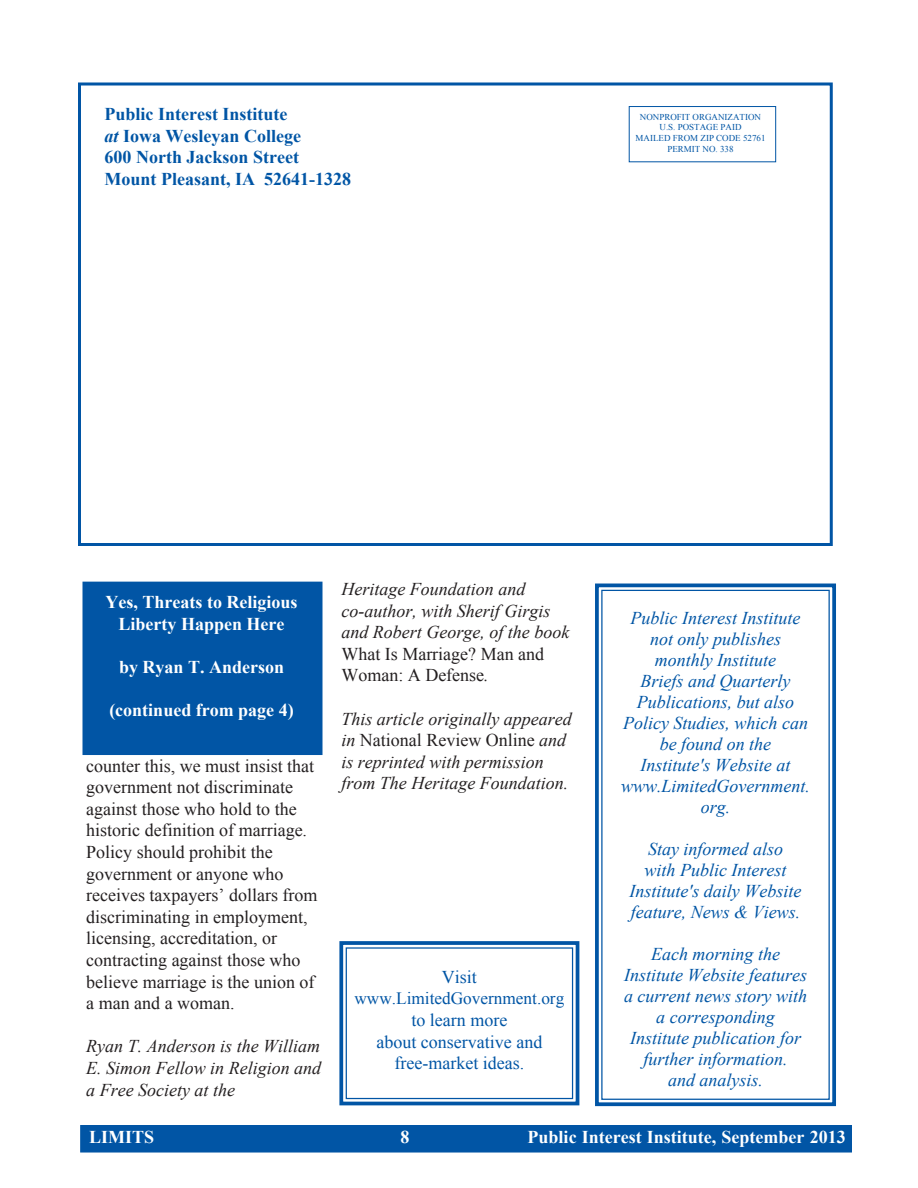
<style>
.page{position:relative;width:918px;height:1188px;background:#fff}
.page>*{position:absolute;margin:0;border:0;box-sizing:border-box;transform-origin:0 0}
.t1{font:italic 18px "Times New Roman";color:#0155a5}
.Default{font:18px/21.6px "Times New Roman";color:#231f20}
.Default-2{font:italic 18px/21.6px "Times New Roman";color:#231f20}
.t2{font:700 18px "Times New Roman";color:#fff}
.t3{font:700 18px "Times New Roman";color:#0155a5}
.t4{font:18px "Times New Roman";color:#0155a5}
.t5{font:17.25px "Times New Roman";color:#0155a5}
.t6{font:9px "Times New Roman";color:#0155a5}
.s1{font-style:italic}
.s2{font-style:normal}
</style>
<div class="page">
<div style="left:81px;top:1126px;width:770px;height:26px;background:#0155a5"></div>
<div style="left:80px;top:1125px;width:772px;height:28px;border:2px solid #0155a5"></div>
<svg style="left:595px;top:583px;width:241px;height:524px"></svg>
<div style="left:601px;top:590px;width:229px;height:510px;border:1px solid #0155a5"></div>
<div style="left:78px;top:82px;width:755px;height:464px;border:3px solid #0155a5"></div>
<div style="left:629px;top:106px;width:147px;height:56px;border:1px solid #0155a5"></div>
<div style="left:86px;top:585px;width:234px;height:167px;background:#0155a5"></div>
<div style="left:82px;top:582px;width:240px;height:173px;border:6px solid #0155a5"></div>
<svg style="left:339px;top:941px;width:241px;height:165px"></svg>
<div style="left:346px;top:947px;width:227px;height:152px;border:1px solid #0155a5"></div>
<p class="t3" style="left:105px;top:102px;width:184px">Public Interest Institute</p>
<p class="t3" style="left:105px;top:123px;width:198px"><span class="s1">at</span> Iowa Wesleyan College</p>
<p class="t3" style="left:105px;top:145px;width:196px">600 North Jackson Street</p>
<p class="t3" style="left:105px;top:167px;width:248px">Mount Pleasant, IA 52641-1328</p>
<p class="t6" style="left:640px;top:111px;width:123px">NONPROFIT ORGANIZATION</p>
<p class="t6" style="left:660px;top:121px;width:83px">U.S. POSTAGE PAID</p>
<p class="t6" style="left:636px;top:132px;width:131px">MAILED FROM ZIP CODE 52761</p>
<p class="t6" style="left:667px;top:143px;width:68px">PERMIT NO. 338</p>
<p class="t2" style="left:106px;top:590px;width:193px">Yes, Threats to Religious</p>
<p class="t2" style="left:119px;top:611px;width:167px">Liberty Happen Here</p>
<p class="t2" style="left:119px;top:655px;width:167px">by Ryan T. Anderson</p>
<p class="t2" style="left:109px;top:698px;width:186px">(continued from page 4)</p>
<p class="Default" style="left:86px;top:754px;width:233px">counter this, we must insist that government not discriminate against those who hold to the historic definition of marriage.<br>Policy should prohibit the government or anyone who receives taxpayers’ dollars from discriminating in employment, licensing, accreditation, or contracting against those who believe marriage is the union of a man and a woman.</p>
<p class="Default-2" style="left:86px;top:1035px;width:237px;text-align:justify">Ryan T. Anderson is the William E. Simon Fellow in Religion and a Free Society at the</p>
<p class="Default-2" style="left:341px;top:578px;width:185px">Heritage Foundation and</p>
<p class="Default-2" style="left:341px;top:599px;width:229px">co-author, with Sherif Girgis and Robert George, of the book<br><span class="s2">What Is Marriage? Man and<br>Woman: A Defense</span>.</p>
<p class="Default-2" style="left:341px;top:707px;width:232px">This article originally appeared in <span class="s2">National Review Online</span> and is reprinted with permission from The Heritage Foundation.</p>
<p class="t4" style="left:442px;top:965px;width:37px">Visit</p>
<p class="t5" style="left:355px;top:987px;width:211px">www.LimitedGovernment.org</p>
<p class="t4" style="left:411px;top:1008px;width:97px">to learn more</p>
<p class="t4" style="left:376px;top:1029px;width:167px">about conservative and</p>
<p class="t4" style="left:394px;top:1051px;width:131px">free-market ideas.</p>
<p class="t1" style="left:631px;top:606px;width:171px">Public Interest Institute</p>
<p class="t1" style="left:650px;top:627px;width:133px">not only publishes</p>
<p class="t1" style="left:655px;top:648px;width:123px">monthly Institute</p>
<p class="t1" style="left:641px;top:669px;width:151px">Briefs and Quarterly</p>
<p class="t1" style="left:637px;top:690px;width:159px">Publications, but also</p>
<p class="t1" style="left:623px;top:711px;width:186px">Policy Studies, which can</p>
<p class="t1" style="left:660px;top:732px;width:113px">be found on the</p>
<p class="t1" style="left:641px;top:753px;width:151px">Institute's Website at</p>
<p class="t1" style="left:621px;top:774px;width:190px">www.LimitedGovernment.</p>
<p class="t1" style="left:701px;top:795px;width:31px">org.</p>
<p class="t1" style="left:648px;top:837px;width:136px">Stay informed also</p>
<p class="t1" style="left:645px;top:858px;width:144px">with Public Interest</p>
<p class="t1" style="left:630px;top:879px;width:173px">Institute's daily Website</p>
<p class="t1" style="left:631px;top:900px;width:171px">feature, News &amp; Views.</p>
<p class="t1" style="left:651px;top:942px;width:130px">Each morning the</p>
<p class="t1" style="left:624px;top:963px;width:184px">Institute Website features</p>
<p class="t1" style="left:624px;top:984px;width:185px">a current news story with</p>
<p class="t1" style="left:656px;top:1005px;width:120px">a corresponding</p>
<p class="t1" style="left:630px;top:1026px;width:173px">Institute publication for</p>
<p class="t1" style="left:644px;top:1047px;width:146px">further information.</p>
<p class="t1" style="left:668px;top:1068px;width:97px">and analysis.</p>
<p class="t2" style="left:89px;top:1125px;width:67px">LIMITS</p>
<p class="t2" style="left:528px;top:1125px;width:320px">Public Interest Institute, September 2013</p>
</div>
